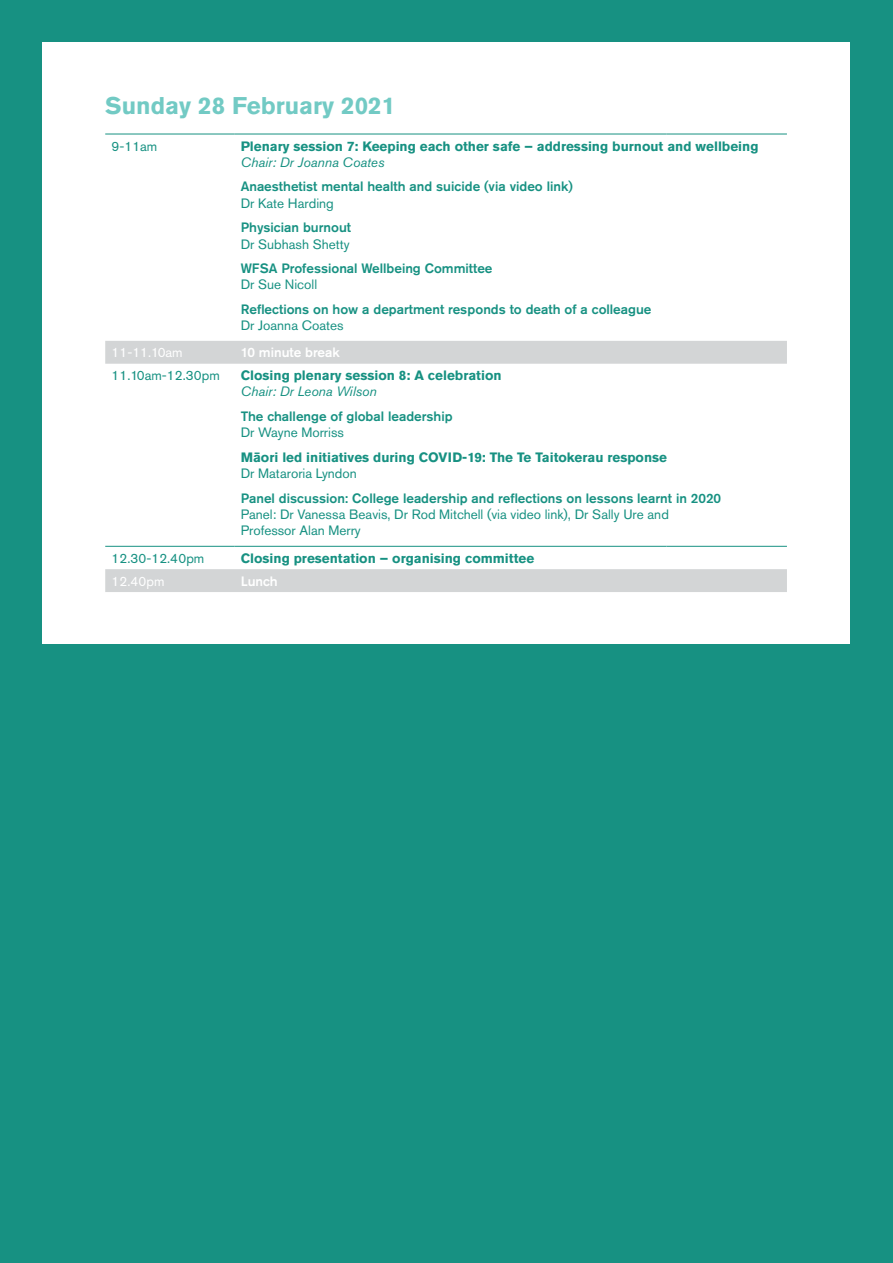
<style>
.page{position:relative;width:893px;height:1263px;background:#179182}
.page>*{position:absolute;margin:0;border:0;box-sizing:border-box;transform-origin:0 0}
.t1{font:700 24px "Akzidenz Grotesk Pro";color:#72cac4}
.t2{font:500 13.5px "Akzidenz Grotesk Pro";color:#179182}
.t3{font:13.5px/16.2px "Akzidenz Grotesk Pro";color:#179182}
.t4{font:700 13.5px "Akzidenz Grotesk Pro";color:#179182}
.t5{font:italic 13.5px "Akzidenz Grotesk Pro";color:#179182}
.t6{font:500 13.5px "Akzidenz Grotesk Pro";color:#fff}
.t7{font:13.5px "Akzidenz Grotesk Pro";color:#fff}
</style>
<div class="page">
<div style="left:43px;top:43px;width:807px;height:601px;background:#fff"></div>
<div style="left:105px;top:341px;width:682px;height:23px;background:#d3d5d6"></div>
<div style="left:105px;top:569px;width:682px;height:23px;background:#d3d5d6"></div>
<hr style="left:105px;top:546px;width:129px;height:1px;background:#179182">
<hr style="left:234px;top:546px;width:432px;height:1px;background:#179182">
<hr style="left:666px;top:546px;width:121px;height:1px;background:#179182">
<hr style="left:105px;top:134px;width:129px;height:1px;background:#179182">
<hr style="left:234px;top:134px;width:432px;height:1px;background:#179182">
<hr style="left:666px;top:134px;width:121px;height:1px;background:#179182">
<h1 class="t1" style="left:105px;top:90px;width:291px">Sunday 28 February 2021</h1>
<p class="t3" style="left:112px;top:138px;width:47px">9-11am</p>
<p class="t4" style="left:241px;top:137px;width:519px">Plenary session 7: Keeping each other safe – addressing burnout and wellbeing</p>
<p class="t5" style="left:241px;top:153px;width:145px">Chair: Dr Joanna Coates</p>
<p class="t2" style="left:241px;top:178px;width:334px">Anaesthetist mental health and suicide (via video link)</p>
<p class="t3" style="left:241px;top:195px;width:95px">Dr Kate Harding</p>
<p class="t2" style="left:241px;top:219px;width:112px">Physician burnout</p>
<p class="t3" style="left:241px;top:236px;width:110px">Dr Subhash Shetty</p>
<p class="t2" style="left:241px;top:260px;width:253px">WFSA Professional Wellbeing Committee</p>
<p class="t3" style="left:241px;top:277px;width:78px">Dr Sue Nicoll</p>
<p class="t2" style="left:241px;top:301px;width:412px">Reflections on how a department responds to death of a colleague</p>
<p class="t3" style="left:241px;top:317px;width:104px">Dr Joanna Coates</p>
<p class="t7" style="left:112px;top:344px;width:73px">11-11.10am</p>
<p class="t6" style="left:241px;top:344px;width:101px">10 minute break</p>
<p class="t3" style="left:112px;top:367px;width:110px">11.10am-12.30pm</p>
<p class="t4" style="left:241px;top:367px;width:262px">Closing plenary session 8: A celebration</p>
<p class="t5" style="left:241px;top:383px;width:138px">Chair: Dr Leona Wilson</p>
<p class="t2" style="left:241px;top:408px;width:214px">The challenge of global leadership</p>
<p class="t3" style="left:241px;top:424px;width:105px">Dr Wayne Morriss</p>
<p class="t4" style="left:241px;top:449px;width:428px">Māori led initiatives during COVID-19: The Te Taitokerau response</p>
<p class="t3" style="left:241px;top:465px;width:118px">Dr Mataroria Lyndon</p>
<p class="t2" style="left:241px;top:489px;width:482px">Panel discussion: College leadership and reflections on lessons learnt in 2020</p>
<p class="t3" style="left:241px;top:506px;width:430px">Panel: Dr Vanessa Beavis, Dr Rod Mitchell (via video link), Dr Sally Ure and<br>Professor Alan Merry</p>
<p class="t3" style="left:112px;top:550px;width:94px">12.30-12.40pm</p>
<p class="t4" style="left:241px;top:549px;width:295px">Closing presentation – organising committee</p>
<p class="t7" style="left:112px;top:572px;width:54px">12.40pm</p>
<p class="t6" style="left:241px;top:572px;width:39px">Lunch</p>
</div>
